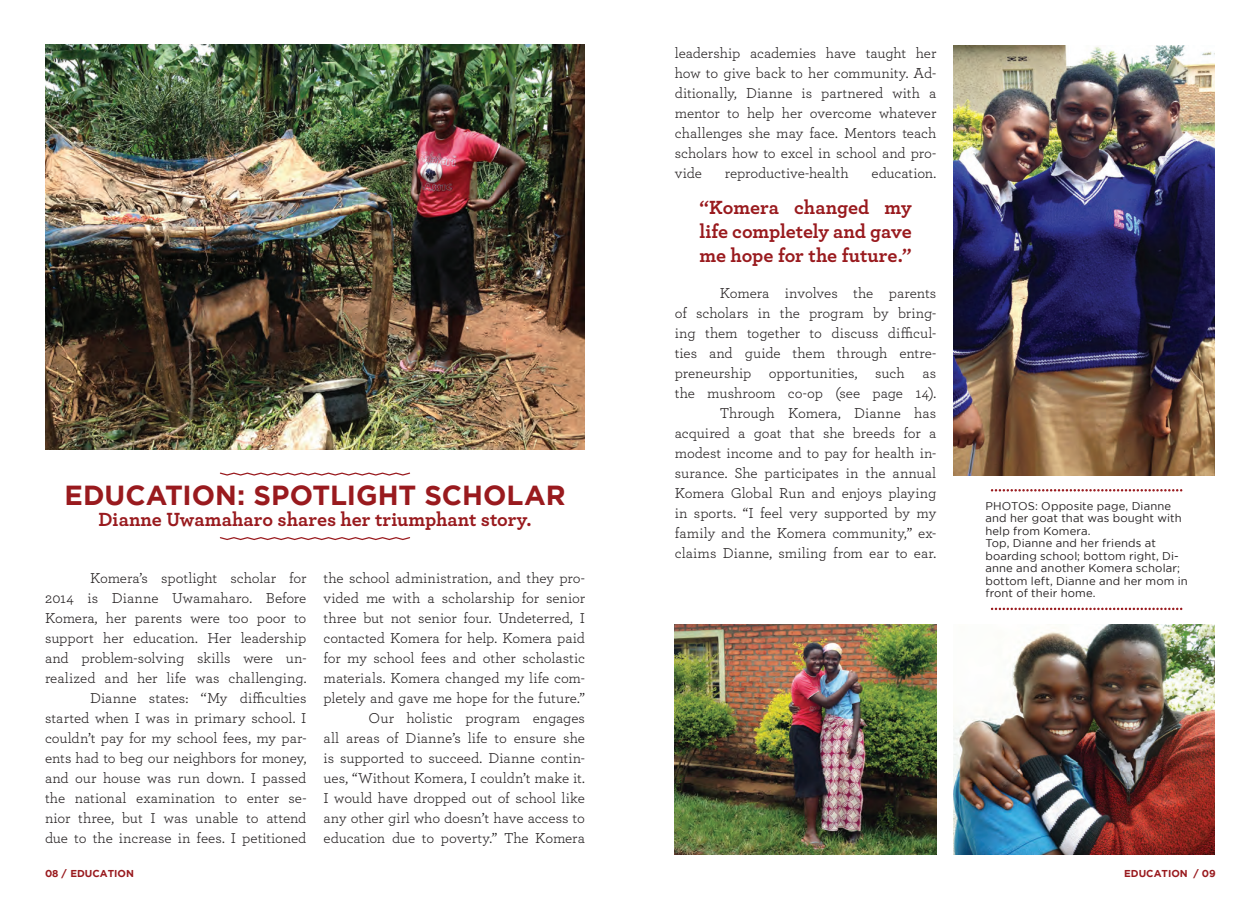
<style>
.page{position:relative;width:1260px;height:900px;background:#fff}
.page>*{position:absolute;margin:0;border:0;box-sizing:border-box;transform-origin:0 0}
.t1{font:700 27.5px "Gotham";color:#991a1e}
.t2{font:700 20px/24px "Archer";letter-spacing:-.005em;color:#991a1e;text-align:justify}
.t3{font:15px/20px "Archer";letter-spacing:-.005em;color:#231f20;text-align:right}
.t4{font:11.25px/12.5px "Gotham";letter-spacing:.015em;color:#231f20}
.t5{font:700 10px "Gotham";color:#991a1e}
</style>
<div class="page">
<img style="left:675px;top:625px;width:261px;height:230px">
<img style="left:954px;top:45px;width:261px;height:431px">
<svg style="left:992px;top:608px;width:190px;height:2px"></svg>
<svg style="left:992px;top:489px;width:190px;height:3px"></svg>
<img style="left:954px;top:625px;width:261px;height:230px">
<img style="left:45px;top:45px;width:540px;height:405px">
<svg style="left:219px;top:472px;width:192px;height:4px"></svg>
<svg style="left:219px;top:537px;width:192px;height:3px"></svg>
<h1 class="t1" style="left:64px;top:479px;width:503px">EDUCATION: SPOTLIGHT SCHOLAR</h1>
<h2 class="t2" style="left:98px;top:506px;width:435px">Dianne Uwamaharo shares her triumphant story.</h2>
<p class="t3" style="left:45px;top:567px;width:263px">Komera’s spotlight scholar for<br>2014 is Dianne Uwamaharo. Before Komera, her parents were too poor to support her education. Her leadership and problem-solving skills were un&shy;realized and her life was challenging.<br>Dianne states: ‘‘My difficulties started when I was in primary school. I couldn’t pay for my school fees, my par&shy;ents had to beg our neighbors for money, and our house was run down. I passed the national examination to enter se&shy;nior three, but I was unable to attend due to the increase in fees. I petitioned</p>
<p class="t3" style="left:324px;top:567px;width:263px">the school administration, and they pro&shy;vided me with a scholarship for senior three but not senior four. Undeterred, I contacted Komera for help. Komera paid for my school fees and other scholastic materials. Komera changed my life com&shy;pletely and gave me hope for the future.” Our holistic program engages<br>all areas of Dianne’s life to ensure she is supported to succeed. Dianne contin&shy;ues, “Without Komera, I couldn’t make it.<br>I would have dropped out of school like any other girl who doesn’t have access to education due to poverty.” The Komera</p>
<p class="t5" style="left:45px;top:867px;width:91px">08 / EDUCATION</p>
<p class="t3" style="left:675px;top:42px;width:263px;text-align:justify">leadership academies have taught her how to give back to her community. Ad&shy;ditionally, Dianne is partnered with a mentor to help her overcome whatever challenges she may face. Mentors teach scholars how to excel in school and pro&shy;vide</p>
<p class="t3" style="left:725px;top:162px;width:126px">reproductive-health</p>
<p class="t3" style="left:871px;top:162px;width:66px">education.</p>
<h2 class="t2" style="left:699px;top:194px;width:214px">“Komera changed my life completely and gave me hope for the future.”</h2>
<p class="t3" style="left:675px;top:282px;width:263px">Komera involves the parents<br>of scholars in the program by bring&shy;ing them together to discuss difficul&shy;ties and guide them through entre&shy;preneurship opportunities, such as the mushroom co-op (see page 14).<br>Through Komera, Dianne has acquired a goat that she breeds for a modest income and to pay for health in&shy;surance. She participates in the annual Komera Global Run and enjoys playing in sports. “I feel very supported by my family and the Komera community,” ex&shy;claims Dianne, smiling from ear to ear.</p>
<p class="t4" style="left:985px;top:500px;width:204px">PHOTOS: Opposite page, Dianne and her goat that was bought with help from Komera.<br>Top, Dianne and her friends at boarding school; bottom right, Di&shy;anne and another Komera scholar; bottom left, Dianne and her mom in front of their home.</p>
<p class="t5" style="left:1124px;top:867px;width:93px">EDUCATION / 09</p>
</div>
